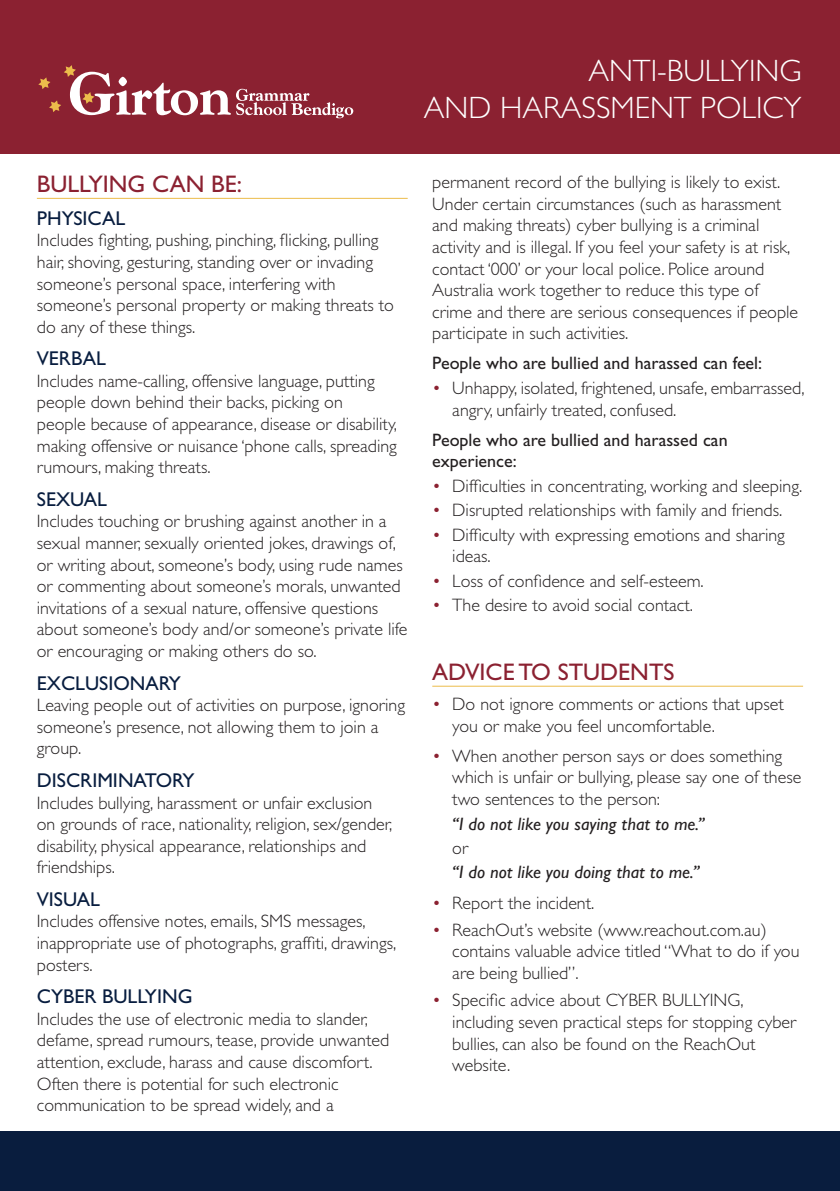
<style>
.page{position:relative;width:840px;height:1191px;background:#fff}
.page>*{position:absolute;margin:0;border:0;box-sizing:border-box;transform-origin:0 0}
.t1{font:300 31px/37.2px "Gill Sans Std";color:#fff;text-align:right}
.t2{font:24px "Gill Sans Std";color:#8b2131}
.t3{font:20px "Gill Sans Std";color:#081d3f}
.t4{font:300 18px/21.6px "Gill Sans Std";color:#231f20}
.t5{font:18px/21.6px "Gill Sans Std";color:#231f20}
.t6{font:italic 500 18px "Gill Sans Nova";color:#231f20}
.s1{color:#8b2131}
</style>
<div class="page">
<hr style="left:37px;top:198px;width:370px;height:1px;background:#ecbc4b">
<hr style="left:432px;top:685px;width:370px;height:1px;background:#ecbc4b">
<div style="left:0;top:0;width:839px;height:153px;background:#8b2131"></div>
<svg style="left:38px;top:65px;width:315px;height:53px"></svg>
<div style="left:0;top:1131px;width:839px;height:60px;background:#091d3e"></div>
<p class="t1" style="left:423px;top:52px;width:379px">ANTI-BULLYING<br>AND HARASSMENT POLICY</p>
<p class="t2" style="left:37px;top:170px;width:206px">BULLYING CAN BE:</p>
<p class="t3" style="left:37px;top:206px;width:90px">PHYSICAL</p>
<p class="t4" style="left:37px;top:230px;width:358px">Includes fighting, pushing, pinching, flicking, pulling hair, shoving, gesturing, standing over or invading someone’s personal space, interfering with someone’s personal property or making threats to do any of these things.</p>
<p class="t3" style="left:37px;top:347px;width:70px">VERBAL</p>
<p class="t4" style="left:37px;top:370px;width:361px">Includes name-calling, offensive language, putting people down behind their backs, picking on<br>people because of appearance, disease or disability, making offensive or nuisance ‘phone calls, spreading rumours, making threats.</p>
<p class="t3" style="left:37px;top:487px;width:72px">SEXUAL</p>
<p class="t4" style="left:37px;top:511px;width:372px">Includes touching or brushing against another in a sexual manner, sexually oriented jokes, drawings of, or writing about, someone’s body, using rude names or commenting about someone’s morals, unwanted invitations of a sexual nature, offensive questions about someone’s body and/or someone’s private life or encouraging or making others do so.</p>
<p class="t3" style="left:37px;top:671px;width:146px">EXCLUSIONARY</p>
<p class="t4" style="left:37px;top:694px;width:369px">Leaving people out of activities on purpose, ignoring someone’s presence, not allowing them to join a group.</p>
<p class="t3" style="left:37px;top:768px;width:159px">DISCRIMINATORY</p>
<p class="t4" style="left:37px;top:792px;width:357px">Includes bullying, harassment or unfair exclusion on grounds of race, nationality, religion, sex/gender, disability, physical appearance, relationships and friendships.</p>
<p class="t3" style="left:37px;top:887px;width:65px">VISUAL</p>
<p class="t4" style="left:37px;top:911px;width:361px">Includes offensive notes, emails, SMS messages, inappropriate use of photographs, graffiti, drawings, posters.</p>
<p class="t3" style="left:37px;top:985px;width:157px">CYBER BULLYING</p>
<p class="t4" style="left:37px;top:1008px;width:354px">Includes the use of electronic media to slander, defame, spread rumours, tease, provide unwanted attention, exclude, harass and cause discomfort.<br>Often there is potential for such electronic communication to be spread widely, and a</p>
<p class="t4" style="left:432px;top:171px;width:367px">permanent record of the bullying is likely to exist.<br>Under certain circumstances (such as harassment and making threats) cyber bullying is a criminal activity and is illegal. If you feel your safety is at risk, contact ‘000’ or your local police. Police around Australia work together to reduce this type of crime and there are serious consequences if people participate in such activities.</p>
<p class="t5" style="left:432px;top:353px;width:331px">People who are bullied and harassed can feel:</p>
<p class="t4" style="left:452px;top:377px;width:353px;text-indent:-20px"><span class="s1">•</span> Unhappy, isolated, frightened, unsafe, embarrassed, angry, unfairly treated, confused.</p>
<p class="t5" style="left:432px;top:429px;width:297px">People who are bullied and harassed can experience:</p>
<p class="t4" style="left:432px;top:475px;width:371px"><span class="s1">•</span> Difficulties in concentrating, working and sleeping.</p>
<p class="t4" style="left:432px;top:499px;width:351px"><span class="s1">•</span> Disrupted relationships with family and friends.</p>
<p class="t4" style="left:452px;top:524px;width:334px;text-indent:-20px"><span class="s1">•</span> Difficulty with expressing emotions and sharing ideas.</p>
<p class="t4" style="left:432px;top:570px;width:273px"><span class="s1">•</span> Loss of confidence and self-esteem.</p>
<p class="t4" style="left:432px;top:594px;width:262px"><span class="s1">•</span> The desire to avoid social contact.</p>
<p class="t2" style="left:432px;top:658px;width:244px">ADVICE TO STUDENTS</p>
<p class="t4" style="left:452px;top:693px;width:333px;text-indent:-20px"><span class="s1">•</span> Do not ignore comments or actions that upset you or make you feel uncomfortable.</p>
<p class="t4" style="left:452px;top:745px;width:350px;text-indent:-20px"><span class="s1">•</span> When another person says or does something which is unfair or bullying, please say one of these two sentences to the person:</p>
<p class="t6" style="left:452px;top:812px;width:254px">“I do not like you saying that to me.”</p>
<p class="t4" style="left:452px;top:837px;width:17px">or</p>
<p class="t6" style="left:452px;top:861px;width:248px">“I do not like you doing that to me.”</p>
<p class="t4" style="left:432px;top:892px;width:163px"><span class="s1">•</span> Report the incident.</p>
<p class="t4" style="left:452px;top:919px;width:348px;text-indent:-20px"><span class="s1">•</span> ReachOut’s website (www.reachout.com.au) contains valuable advice titled “What to do if you are being bullied”.</p>
<p class="t4" style="left:452px;top:989px;width:345px;text-indent:-20px"><span class="s1">•</span> Specific advice about CYBER BULLYING, including seven practical steps for stopping cyber bullies, can also be found on the ReachOut website.</p>
</div>
